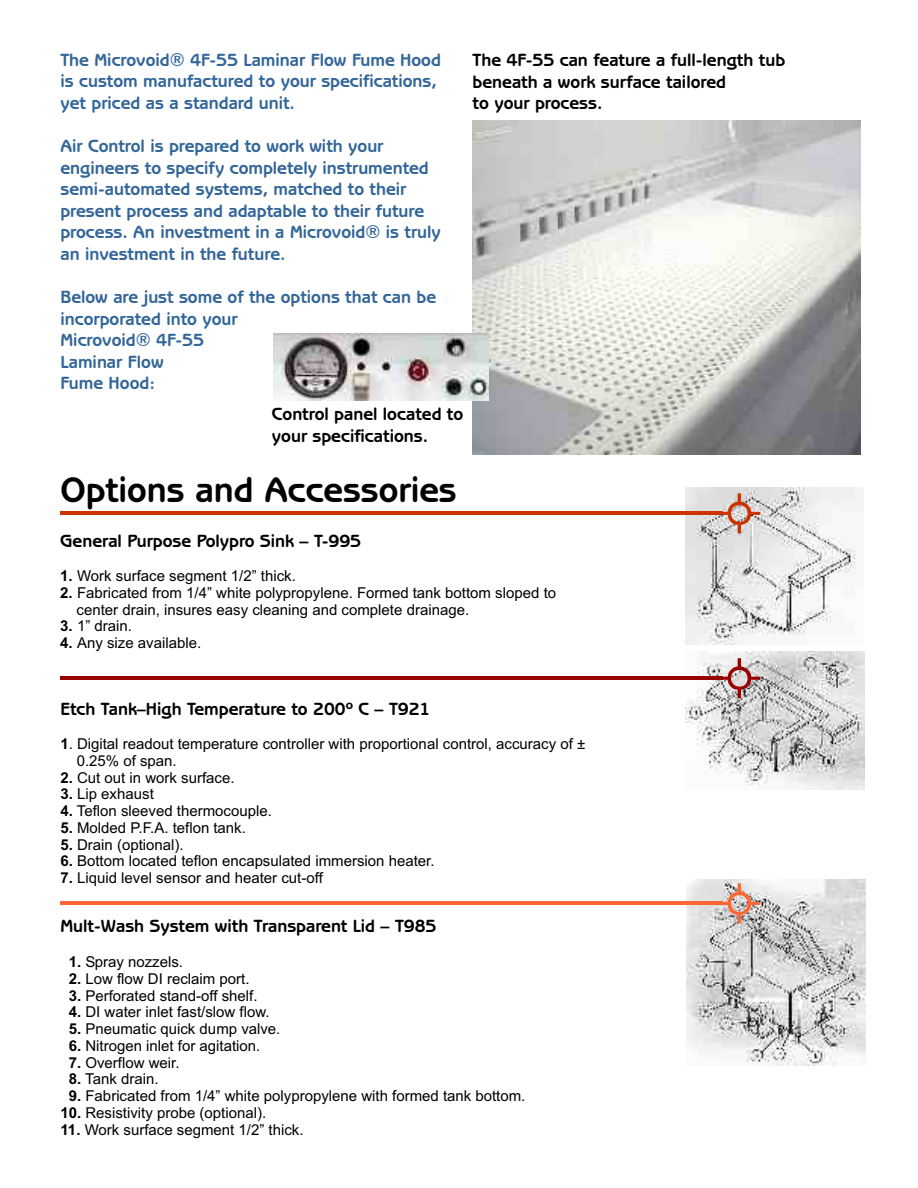
<style>
.page{position:relative;width:918px;height:1188px;background:#fff}
.page>*{position:absolute;margin:0;border:0;box-sizing:border-box;transform-origin:0 0}
.t1{font:700 36px "Benguiat Got Bk BT";color:#000}
.t2{font:700 18px/21.6px "Benguiat Got Bk BT";color:#369}
.t3{font:700 18px/21.6px "Benguiat Got Bk BT";color:#000}
.t4{font:15px/16.8px "Arial";color:#000}
.s1{font-weight:700}
</style>
<div class="page">
<img style="left:687px;top:880px;width:179px;height:185px">
<img style="left:685px;top:652px;width:180px;height:138px">
<img style="left:473px;top:121px;width:388px;height:333px">
<img style="left:685px;top:487px;width:178px;height:157px">
<hr style="left:60px;top:677px;width:663px;height:3px;background:#900">
<svg style="left:719px;top:658px;width:41px;height:40px;background:#c5a6a6"></svg>
<hr style="left:60px;top:902px;width:663px;height:3px;background:#f63">
<svg style="left:719px;top:883px;width:41px;height:40px;background:#d3b4a9"></svg>
<hr style="left:60px;top:512px;width:663px;height:3px;background:#c30">
<svg style="left:719px;top:493px;width:41px;height:40px;background:#d2b2a8"></svg>
<img style="left:273px;top:334px;width:215px;height:66px">
<p class="t2" style="left:60px;top:50px;width:382px">The Microvoid® 4F-55 Laminar Flow Fume Hood is custom manufactured to your specifications, yet priced as a standard unit.</p>
<p class="t2" style="left:60px;top:137px;width:382px">Air Control is prepared to work with your engineers to specify completely instrumented semi-automated systems, matched to their present process and adaptable to their future process. An investment in a Microvoid® is truly an investment in the future.</p>
<p class="t2" style="left:60px;top:288px;width:377px">Below are just some of the options that can be incorporated into your<br>Microvoid® 4F-55<br>Laminar Flow<br>Fume Hood:</p>
<p class="t3" style="left:272px;top:405px;width:193px">Control panel located to your specifications.</p>
<p class="t3" style="left:473px;top:51px;width:314px">The 4F-55 can feature a full-length tub beneath a work surface tailored<br>to your process.</p>
<h1 class="t1" style="left:60px;top:474px;width:398px">Options and Accessories</h1>
<p class="t3" style="left:60px;top:531px;width:302px">General Purpose Polypro Sink – T-995</p>
<p class="t4" style="left:60px;top:569px;width:237px"><span class="s1">1.</span> Work surface segment 1/2” thick.</p>
<p class="t4" style="left:77px;top:586px;width:481px;text-indent:-16px"><span class="s1">2.</span> Fabricated from 1/4” white polypropylene. Formed tank bottom sloped to center drain, insures easy cleaning and complete drainage.</p>
<p class="t4" style="left:60px;top:619px;width:73px"><span class="s1">3.</span> 1” drain.</p>
<p class="t4" style="left:60px;top:636px;width:142px"><span class="s1">4.</span> Any size available.</p>
<p class="t3" style="left:60px;top:699px;width:371px">Etch Tank–High Temperature to 200º C – T921</p>
<p class="t4" style="left:77px;top:737px;width:510px;text-indent:-16px"><span class="s1">1</span>. Digital readout temperature controller with proportional control, accuracy of ±<br>0.25% of span.</p>
<p class="t4" style="left:60px;top:770px;width:176px"><span class="s1">2.</span> Cut out in work surface.</p>
<p class="t4" style="left:60px;top:804px;width:213px"><span class="s1">4.</span> Teflon sleeved thermocouple.</p>
<p class="t4" style="left:60px;top:821px;width:187px"><span class="s1">5.</span> Molded P.F.A. teflon tank.</p>
<p class="t4" style="left:60px;top:837px;width:125px"><span class="s1">5.</span> Drain (optional).</p>
<p class="t4" style="left:60px;top:854px;width:376px"><span class="s1">6.</span> Bottom located teflon encapsulated immersion heater.</p>
<p class="t4" style="left:60px;top:871px;width:264px"><span class="s1">7.</span> Liquid level sensor and heater cut-off</p>
<p class="t4" style="left:60px;top:787px;width:95px"><span class="s1">3.</span> Lip exhaust</p>
<p class="t3" style="left:60px;top:917px;width:377px">Mult-Wash System with Transparent Lid – T985</p>
<p class="t4" style="left:69px;top:955px;width:116px"><span class="s1">1.</span> Spray nozzels.</p>
<p class="t4" style="left:69px;top:972px;width:182px"><span class="s1">2.</span> Low flow DI reclaim port.</p>
<p class="t4" style="left:69px;top:988px;width:190px"><span class="s1">3.</span> Perforated stand-off shelf.</p>
<p class="t4" style="left:69px;top:1005px;width:202px"><span class="s1">4.</span> DI water inlet fast/slow flow.</p>
<p class="t4" style="left:69px;top:1022px;width:213px"><span class="s1">5.</span> Pneumatic quick dump valve.</p>
<p class="t4" style="left:69px;top:1039px;width:193px"><span class="s1">6.</span> Nitrogen inlet for agitation.</p>
<p class="t4" style="left:69px;top:1055px;width:112px"><span class="s1">7.</span> Overflow weir.</p>
<p class="t4" style="left:69px;top:1072px;width:91px"><span class="s1">8.</span> Tank drain.</p>
<p class="t4" style="left:60px;top:1106px;width:207px"><span class="s1">10.</span> Resistivity probe (optional).</p>
<p class="t4" style="left:60px;top:1122px;width:245px"><span class="s1">11.</span> Work surface segment 1/2” thick.</p>
<p class="t4" style="left:69px;top:1089px;width:458px"><span class="s1">9.</span> Fabricated from 1/4” white polypropylene with formed tank bottom.</p>
</div>
